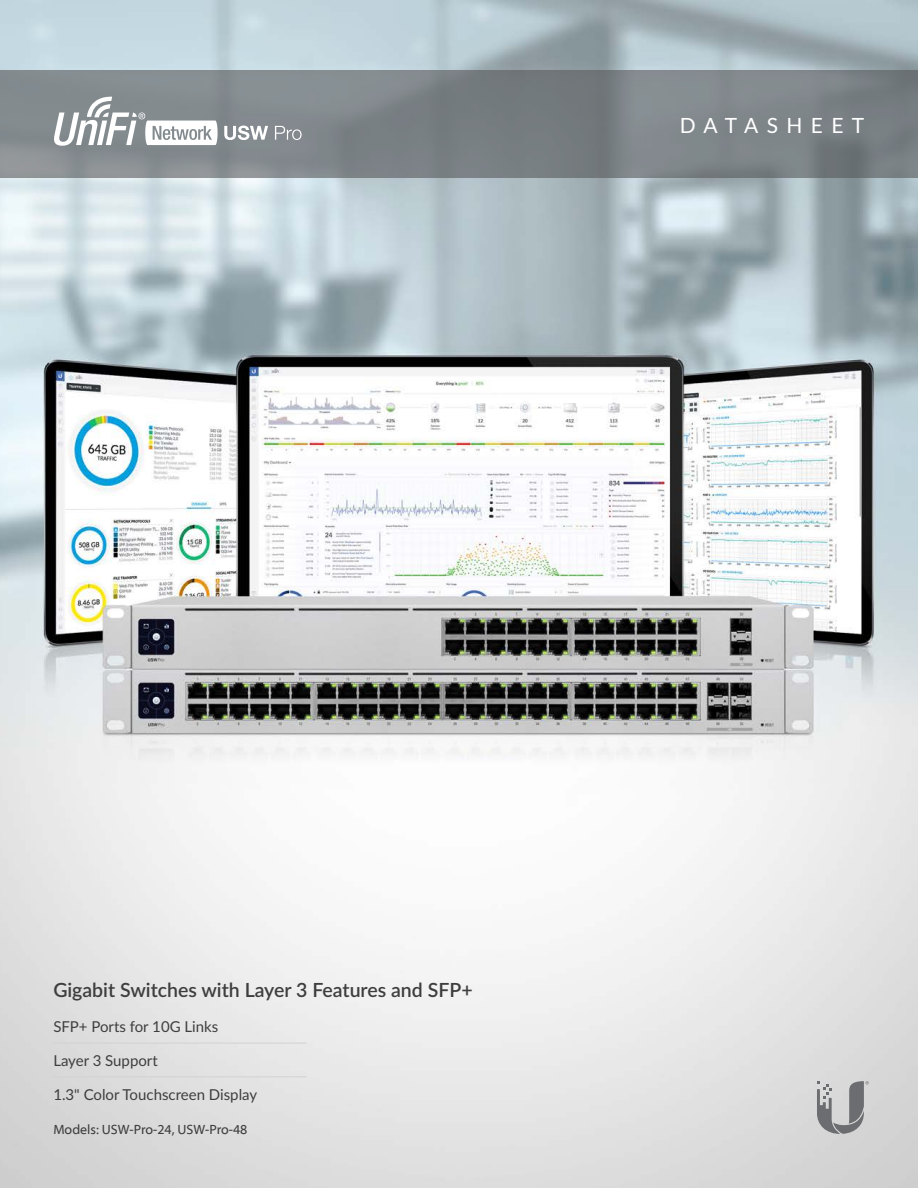
<style>
.page{position:relative;width:918px;height:1188px;background:#fff}
.page>*{position:absolute;margin:0;border:0;box-sizing:border-box;transform-origin:0 0}
.t1{font:21px "Lato";letter-spacing:.4em;color:#fff}
.t2{font:600 19.5px "Lato";color:#3e3e3f}
.t3{font:15px "Lato";color:#3e3e3f}
.t4{font:13.5px "Myriad Web Pro";color:#3e3e3f}
</style>
<div class="page">
<img style="left:0;top:0;width:918px;height:1188px">
<hr style="left:53px;top:1043px;width:254px;height:1px;background:#d1d2d4">
<hr style="left:53px;top:1077px;width:254px;height:1px;background:#d1d2d4">
<svg style="left:0;top:70px;width:918px;height:108px;background:#7d8488"></svg>
<svg style="left:224px;top:126px;width:44px;height:14px"></svg>
<svg style="left:275px;top:126px;width:27px;height:14px"></svg>
<svg style="left:54px;top:97px;width:164px;height:49px"></svg>
<svg style="left:817px;top:1081px;width:52px;height:53px;background:#a7a7a8"></svg>
<h1 class="t1" style="left:680px;top:110px;width:186px">DATASHEET</h1>
<h2 class="t2" style="left:53px;top:975px;width:421px">Gigabit Switches with Layer 3 Features and SFP+</h2>
<p class="t3" style="left:53px;top:1016px;width:166px">SFP+ Ports for 10G Links</p>
<p class="t3" style="left:53px;top:1050px;width:106px">Layer 3 Support</p>
<p class="t3" style="left:53px;top:1084px;width:205px">1.3" Color Touchscreen Display</p>
<p class="t4" style="left:53px;top:1122px;width:196px">Models: USW-Pro-24, USW-Pro-48</p>
</div>
